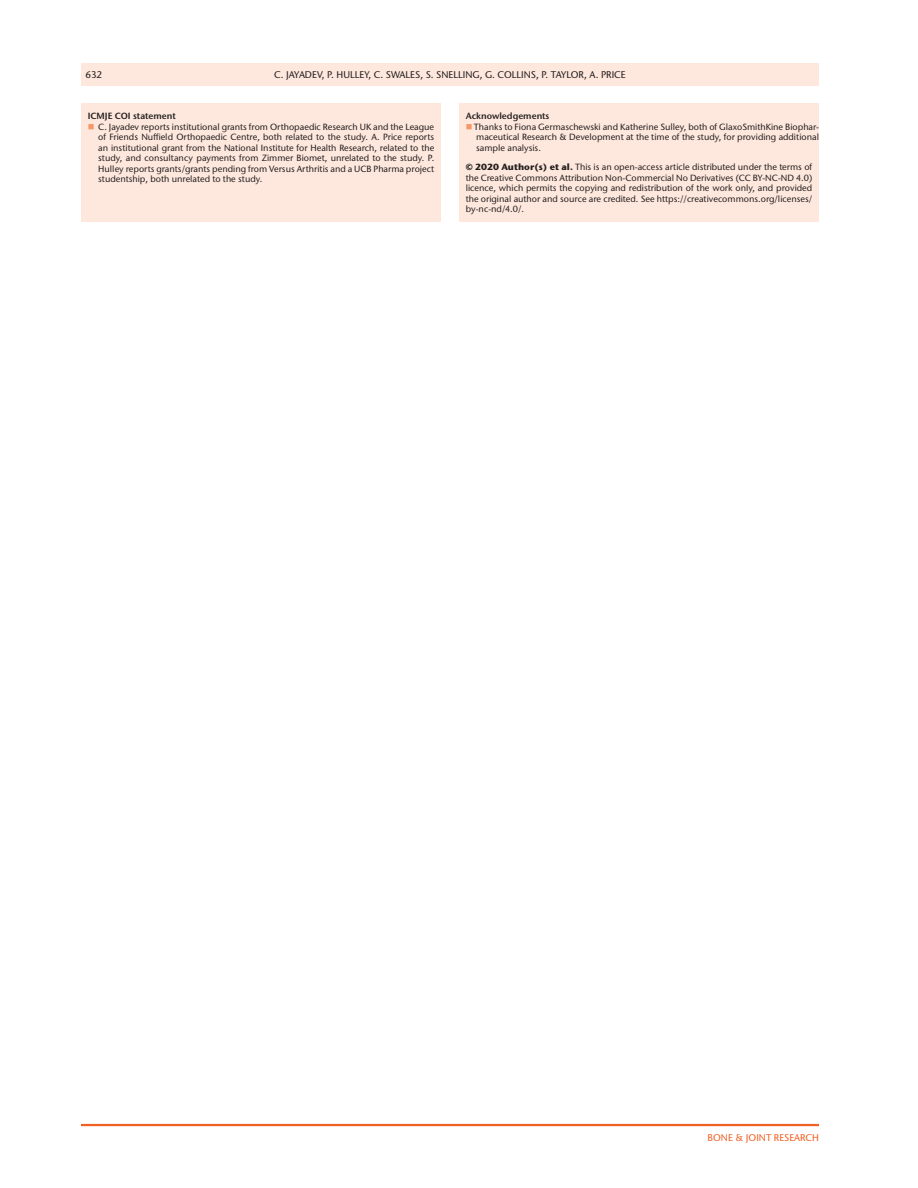
<style>
.page{position:relative;width:918px;height:1188px;background:#fff}
.page>*{position:absolute;margin:0;border:0;box-sizing:border-box;transform-origin:0 0}
.t1{font:500 9.75px "Stone Sans ITC Pro";color:#231f20}
.t2{font:500 9.75px "Stone Sans ITC Pro";color:#f15f23}
.t3{font:500 9px/10.5px "Stone Sans ITC Pro";color:#231f20;text-align:justify}
.t4{font:600 9px "Stone Sans ITC Pro";color:#231f20}
.s1{font-weight:700}
</style>
<div class="page">
<hr style="left:81px;top:1124px;width:738px;height:2px;background:#f15f23">
<div style="left:81px;top:63px;width:738px;height:23px;background:#fee7dc"></div>
<div style="left:81px;top:104px;width:360px;height:118px;background:#fee7dc"></div>
<div style="left:459px;top:104px;width:360px;height:118px;background:#fee7dc"></div>
<p class="t1" style="left:85px;top:68px;width:18px">632</p>
<p class="t1" style="left:274px;top:68px;width:353px">C. JAYADEV, P. HULLEY, C. SWALES, S. SNELLING, G. COLLINS, P. TAYLOR, A. PRICE</p>
<p class="t4" style="left:88px;top:110px;width:90px">ICMJE COI statement</p>
<p class="t3" style="left:98px;top:121px;width:338px">C. Jayadev reports institutional grants from Orthopaedic Research UK and the League of Friends N uffield Orthopaedic Centre, both related to the study. A. Price reports an institutional grant from the National I nstitute for Health Research, related to the study, and consultancy payments from Zimmer Biomet, unrelated to the study. P.<br>Hulley reports grants/grants pending from Versus Arthritis and a UCB Pharma project studentship, both unrelated to the study.</p>
<p class="t4" style="left:466px;top:110px;width:85px">Acknowledgements</p>
<p class="t3" style="left:474px;top:121px;width:347px">Thanks to Fiona Germaschewski and Katherine Sulley, both of GlaxoSmithKine Biophar&shy;maceutical Research &amp; Development at the time of the study, for providing additional sample analysis.</p>
<p class="t3" style="left:466px;top:162px;width:348px"><span class="s1">© 2020 Author(s) et al.</span> This is an open-access article distributed under the terms of the Creative Commons Attribution N on-Commercial N o Derivatives (CC BY--N C--N D 4.0) licence, which permits the copying and redistribution of the work only, and provided the original author and source are credited. See https://creativecommons.org/licenses/ by-nc-nd/4.0/.</p>
<p class="t2" style="left:708px;top:1132px;width:13px">BONE</p>
<p class="t2" style="left:735px;top:1132px;width:20px">&amp; JOINT</p>
<p class="t2" style="left:774px;top:1132px;width:47px">RESEARCH</p>
</div>
